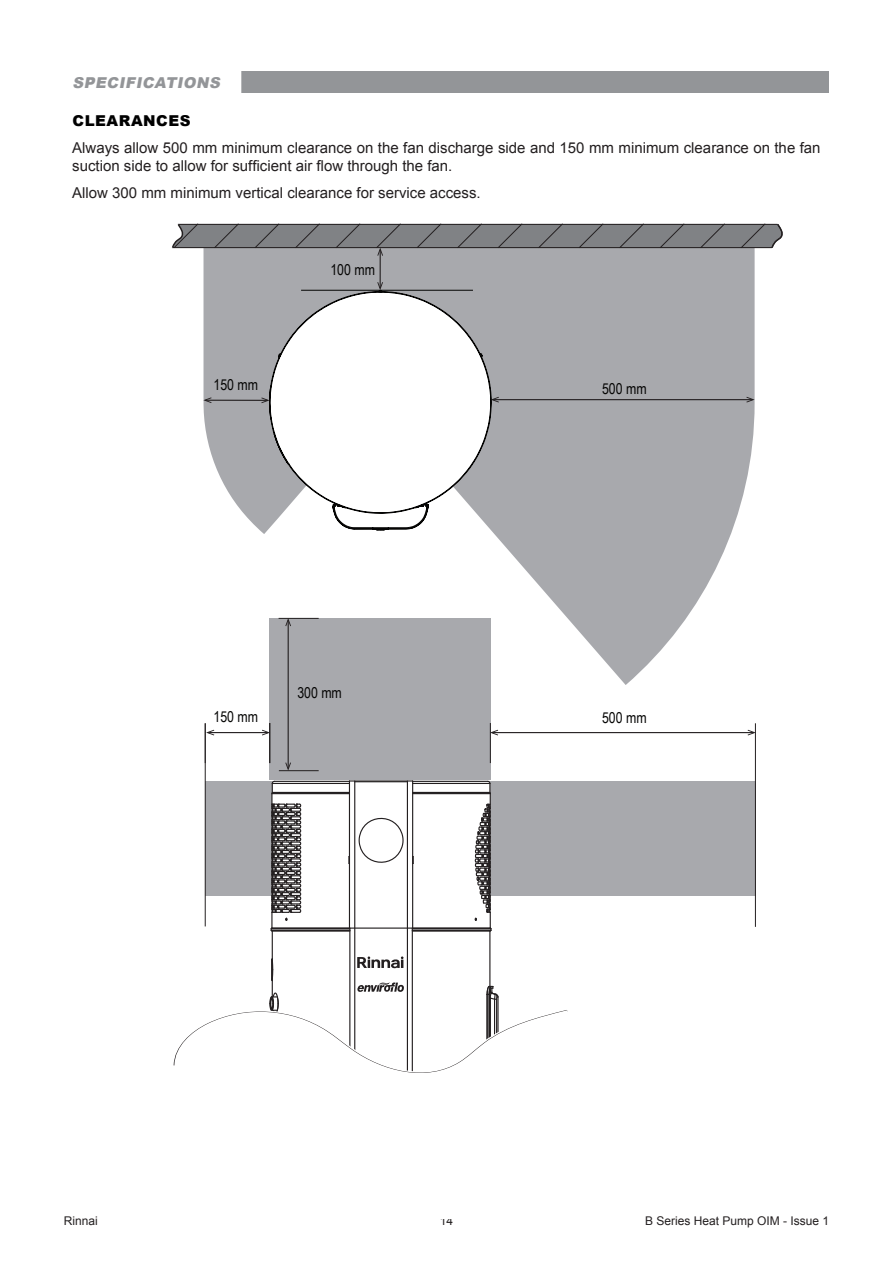
<style>
.page{position:relative;width:893px;height:1263px;background:#fff}
.page>*{position:absolute;margin:0;border:0;box-sizing:border-box;transform-origin:0 0}
.Body{font:15px/18px "Arial";color:#231f20}
.t1{font:15px "Arial Narrow";color:#050504}
.t2{font:italic 900 15px "Arial";color:#939598}
.Chapter_Title_2{font:900 15px "Arial";letter-spacing:.035em;color:#000}
.t3{font:12px "Arial";color:#231f20}
</style>
<div class="page">
<div style="left:270px;top:618px;width:221px;height:161px;background:#a8a9ad"></div>
<svg style="left:203px;top:256px;width:552px;height:429px;fill:#a8a9ad"></svg>
<hr style="left:493px;top:399px;width:259px;height:1px;background:#231f20">
<svg style="left:492px;top:397px;width:7px;height:5px"></svg>
<svg style="left:746px;top:397px;width:9px;height:5px"></svg>
<hr style="left:206px;top:400px;width:61px;height:1px;background:#231f20">
<svg style="left:203px;top:397px;width:9px;height:6px"></svg>
<svg style="left:261px;top:397px;width:8px;height:6px"></svg>
<hr style="left:380px;top:250px;width:1px;height:38px;background:#231f20">
<svg style="left:377px;top:282px;width:6px;height:8px"></svg>
<div style="left:206px;top:781px;width:550px;height:114px;background:#a8a9ad"></div>
<hr style="left:209px;top:732px;width:59px;height:1px;background:#231f20">
<svg style="left:262px;top:730px;width:7px;height:5px"></svg>
<svg style="left:206px;top:730px;width:8px;height:5px"></svg>
<hr style="left:492px;top:732px;width:261px;height:1px;background:#231f20">
<svg style="left:748px;top:730px;width:7px;height:5px"></svg>
<svg style="left:491px;top:730px;width:7px;height:5px"></svg>
<hr style="left:755px;top:723px;width:1px;height:204px;background:#231f20">
<hr style="left:490px;top:723px;width:1px;height:40px;background:#231f20">
<hr style="left:205px;top:723px;width:1px;height:203px;background:#231f20">
<hr style="left:269px;top:723px;width:1px;height:40px;background:#231f20">
<hr style="left:288px;top:621px;width:1px;height:147px;background:#231f20">
<svg style="left:285px;top:619px;width:6px;height:7px"></svg>
<svg style="left:285px;top:762px;width:6px;height:8px"></svg>
<hr style="left:279px;top:770px;width:40px;height:1px;background:#231f20">
<hr style="left:279px;top:618px;width:40px;height:1px;background:#231f20">
<svg style="left:269px;top:290px;width:223px;height:241px"></svg>
<svg style="left:172px;top:223px;width:611px;height:33px;background:#88898c"></svg>
<svg style="left:173px;top:780px;width:401px;height:293px"></svg>
<div style="left:64px;top:71px;width:765px;height:21px;background:#939598"></div>
<div style="left:51px;top:64px;width:190px;height:36px;background:#fff"></div>
<p class="t2" style="left:73px;top:72px;width:153px">SPECIFICATIONS</p>
<p class="Chapter_Title_2" style="left:73px;top:110px;width:120px">CLEARANCES</p>
<p class="Body" style="left:72px;top:139px;width:750px">Always allow 500 mm minimum clearance on the fan discharge side and 150 mm minimum clearance on the fan suction side to allow for sufficient air flow through the fan.</p>
<p class="Body" style="left:72px;top:184px;width:410px">Allow 300 mm minimum vertical clearance for service access.</p>
<p class="t1" style="left:330px;top:258px;width:46px">100 mm</p>
<p class="t1" style="left:214px;top:374px;width:46px">150 mm</p>
<p class="t1" style="left:602px;top:378px;width:46px">500 mm</p>
<p class="t1" style="left:297px;top:682px;width:46px">300 mm</p>
<p class="t1" style="left:214px;top:706px;width:46px">150 mm</p>
<p class="t1" style="left:602px;top:707px;width:46px">500 mm</p>
<p class="t3" style="left:64px;top:1213px;width:36px">Rinnai</p>
<p class="t3" style="left:440px;top:1213px;width:15px">14</p>
<p class="t3" style="left:645px;top:1213px;width:186px">B Series Heat Pump OIM - Issue 1</p>
</div>
